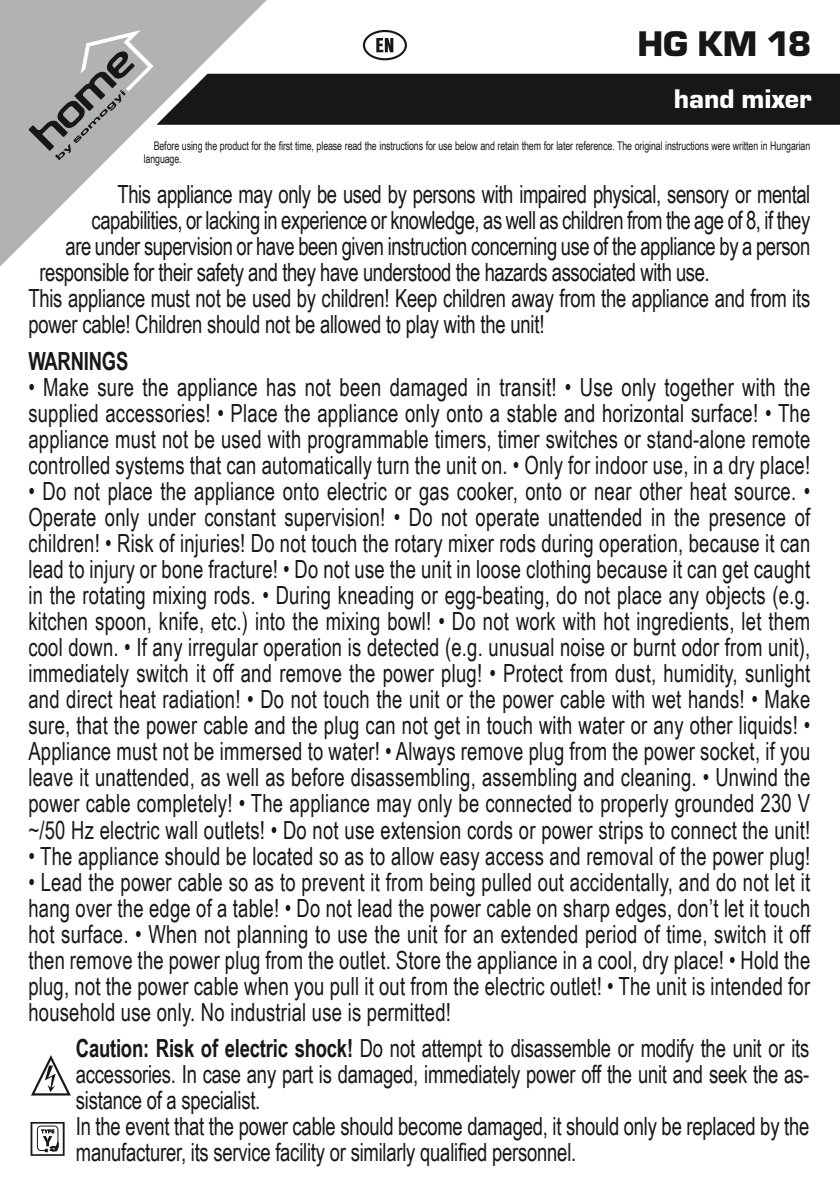
<style>
.page{position:relative;width:840px;height:1191px;background:#fff}
.page>*{position:absolute;margin:0;border:0;box-sizing:border-box;transform-origin:0 0}
.t1{font:37px "Eurostile TEE Blac";color:#181716}
.t2{font:28px "Eurostile TEE Blac";color:#fff}
.t3{font:25px/26px "Arial Narrow";letter-spacing:-.01em;color:#181716;text-align:justify;scale:.9 1}
.t4{font:25px "Arial Narrow";letter-spacing:.01em;color:#181716;scale:.9 1}
.t5{font:700 25px "Arial Narrow";letter-spacing:-.01em;color:#181716;scale:.9 1}
.t6{font:12px/13.6px "Arial Narrow";letter-spacing:-.01em;color:#181716;scale:.9 1}
.s1{font-weight:700}
</style>
<div class="page">
<svg style="left:0;top:0;width:267px;height:267px"></svg>
<svg style="left:29px;top:30px;width:810px;height:130px"></svg>
<svg style="left:31px;top:1055px;width:40px;height:40px"></svg>
<svg style="left:31px;top:1122px;width:34px;height:33px"></svg>
<h1 class="t1" style="left:637px;top:24px;width:176px">HG KM 18</h1>
<p class="t2" style="left:673px;top:83px;width:139px">hand mixer</p>
<p class="t6" style="left:144px;top:138px;width:741px;text-indent:10px">Before using the product for the first time, please read the instructions for use below and retain them for later reference. The original instructions were written in Hungarian language.</p>
<p class="t3" style="left:118px;top:180px;width:770px">This appliance may only be used by persons with impaired physical, sensory or mental</p>
<p class="t3" style="left:92px;top:206px;width:799px">capabilities, or lacking in experience or knowledge, as well as children from the age of 8, if they</p>
<p class="t3" style="left:66px;top:232px;width:828px">are under supervision or have been given instruction concerning use of the appliance by a person</p>
<p class="t3" style="left:39px;top:258px;width:745px">responsible for their safety and they have understood the hazards associated with use.</p>
<p class="t3" style="left:28px;top:284px;width:869px">This appliance must not be used by children! Keep children away from the appliance and from its</p>
<p class="t3" style="left:28px;top:310px;width:574px">power cable! Children should not be allowed to play with the unit!</p>
<p class="t5" style="left:28px;top:342px;width:112px">WARNINGS</p>
<p class="t3" style="left:28px;top:373px;width:869px">• Make sure the appliance has not been damaged in transit! • Use only together with the supplied accessories! • Place the appliance only onto a stable and horizontal surface! • The appliance must not be used with programmable timers, timer switches or stand-alone remote controlled systems that can automatically turn the unit on. • Only for indoor use, in a dry place!</p>
<p class="t3" style="left:28px;top:477px;width:869px">• Do not place the appliance onto electric or gas cooker, onto or near other heat source. • Operate only under constant supervision! • Do not operate unattended in the presence of children! • Risk of injuries! Do not touch the rotary mixer rods during operation, because it can lead to injury or bone fracture! • Do not use the unit in loose clothing because it can get caught in the rotating mixing rods. • During kneading or egg-beating, do not place any objects (e.g. kitchen spoon, knife, etc.) into the mixing bowl! • Do not work with hot ingredients, let them cool down. • If any irregular operation is detected (e.g. unusual noise or burnt odor from unit), immediately switch it off and remove the power plug! • Protect from dust, humidity, sunlight and direct heat radiation! • Do not touch the unit or the power cable with wet hands! • Make sure, that the power cable and the plug can not get in touch with water or any other liquids! • Appliance must not be immersed to water! • Always remove plug from the power socket, if you leave it unattended, as well as before disassembling, assembling and cleaning. • Unwind the power cable completely! • The appliance may only be connected to properly grounded 230 V ~/50 Hz electric wall outlets! • Do not use extension cords or power strips to connect the unit!</p>
<p class="t4" style="left:28px;top:837px;width:869px">• The appliance should be located so as to allow easy access and removal of the power plug!</p>
<p class="t3" style="left:28px;top:867px;width:869px">• Lead the power cable so as to prevent it from being pulled out accidentally, and do not let it hang over the edge of a table! • Do not lead the power cable on sharp edges, don’t let it touch hot surface. • When not planning to use the unit for an extended period of time, switch it off then remove the power plug from the outlet. Store the appliance in a cool, dry place! • Hold the plug, not the power cable when you pull it out from the electric outlet! • The unit is intended for household use only. No industrial use is permitted!</p>
<p class="t3" style="left:76px;top:1034px;width:816px;text-align:left"><span class="s1">Caution: Risk of electric shock!</span> Do not attempt to disassemble or modify the unit or its accessories. In case any part is damaged, immediately power off the unit and seek the as&shy;sistance of a specialist.<br>In the event that the power cable should become damaged, it should only be replaced by the manufacturer, its service facility or similarly qualified personnel.</p>
</div>
